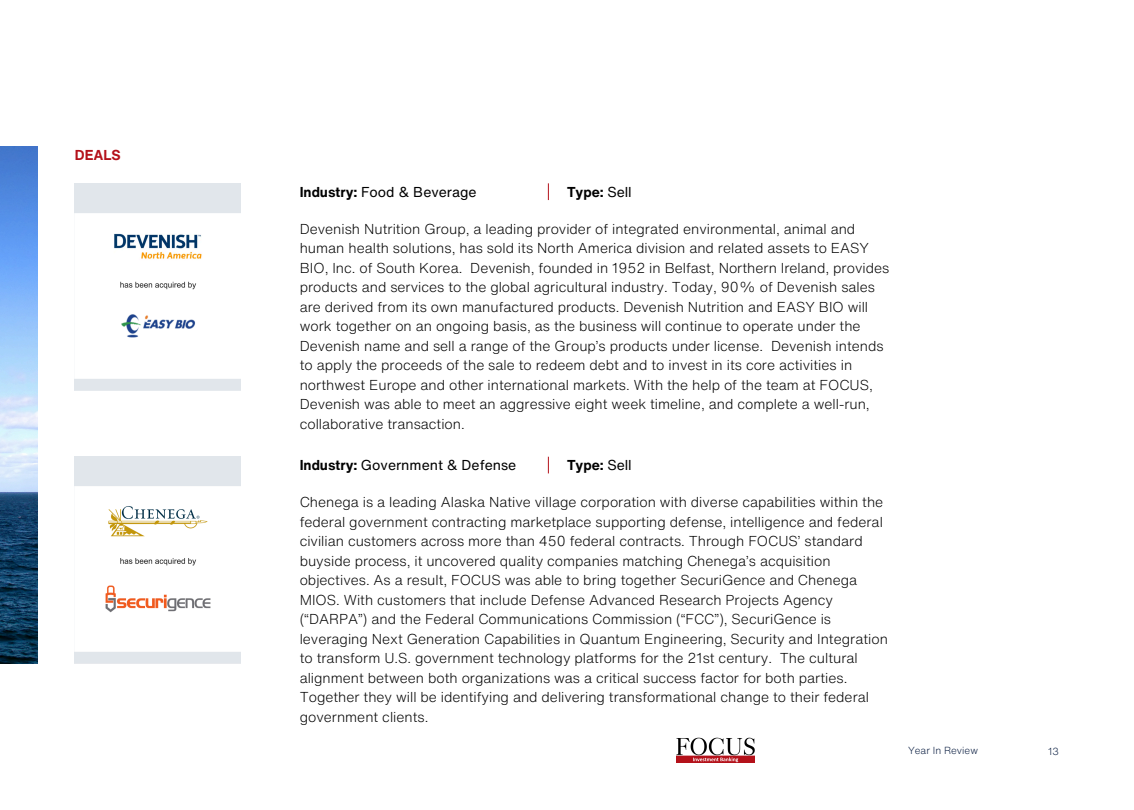
<style>
.page{position:relative;width:1134px;height:810px;background:#fff}
.page>*{position:absolute;margin:0;border:0;box-sizing:border-box;transform-origin:0 0}
.t1{font:300 14px/19.5px "Helvetica Now Text";color:#000}
.t2{font:14px "Helvetica Now Text";color:#000}
.t3{font:700 14px "Helvetica Now Text";color:#000}
.t4{font:700 14px "Helvetica Now Text";color:#b4111a}
.t5{font:300 10px "Helvetica Now Text";color:#071b3f}
.s1{font-weight:700}
.s2{font-weight:400}
</style>
<div class="page">
<img style="left:0;top:146px;width:38px;height:518px">
<img style="left:75px;top:183px;width:166px;height:207px">
<img style="left:75px;top:457px;width:166px;height:207px">
<img style="left:676px;top:738px;width:78px;height:25px">
<svg style="left:548px;top:183px;width:1px;height:17px"></svg>
<svg style="left:548px;top:457px;width:1px;height:16px"></svg>
<p class="t4" style="left:75px;top:144px;width:47px">DEALS</p>
<h2 class="t2" style="left:300px;top:181px;width:178px"><span class="s1">Industry:</span> Food &amp; Beverage</h2>
<p class="t3" style="left:567px;top:181px;width:66px">Type: <span class="s2">Sell</span></p>
<h2 class="t1" style="left:300px;top:219px;width:591px">Devenish Nutrition Group, a leading provider of integrated environmental, animal and human health solutions, has sold its North America division and related assets to EASY BIO, Inc. of South Korea. Devenish, founded in 1952 in Belfast, Northern Ireland, provides products and services to the global agricultural industry. Today, 90% of Devenish sales are derived from its own manufactured products. Devenish Nutrition and EASY BIO will work together on an ongoing basis, as the business will continue to operate under the Devenish name and sell a range of the Group’s products under license. Devenish intends to apply the proceeds of the sale to redeem debt and to invest in its core activities in northwest Europe and other international markets. With the help of the team at FOCUS, Devenish was able to meet an aggressive eight week timeline, and complete a well-run, collaborative transaction.</h2>
<h2 class="t2" style="left:300px;top:455px;width:218px"><span class="s1">Industry:</span> Government &amp; Defense</h2>
<p class="t3" style="left:567px;top:455px;width:66px">Type: <span class="s2">Sell</span></p>
<h2 class="t1" style="left:300px;top:492px;width:590px">Chenega is a leading Alaska Native village corporation with diverse capabilities within the federal government contracting marketplace supporting defense, intelligence and federal civilian customers across more than 450 federal contracts. Through FOCUS’ standard buyside process, it uncovered quality companies matching Chenega’s acquisition objectives. As a result, FOCUS was able to bring together SecuriGence and Chenega MIOS. With customers that include Defense Advanced Research Projects Agency (“DARPA”) and the Federal Communications Commission (“FCC”), SecuriGence is leveraging Next Generation Capabilities in Quantum Engineering, Security and Integration to transform U.S. government technology platforms for the 21st century. The cultural alignment between both organizations was a critical success factor for both parties.<br>Together they will be identifying and delivering transformational change to their federal government clients.</h2>
<p class="t5" style="left:908px;top:743px;width:71px">Year In Review</p>
<h2 class="t5" style="left:1048px;top:744px;width:12px">13</h2>
</div>
